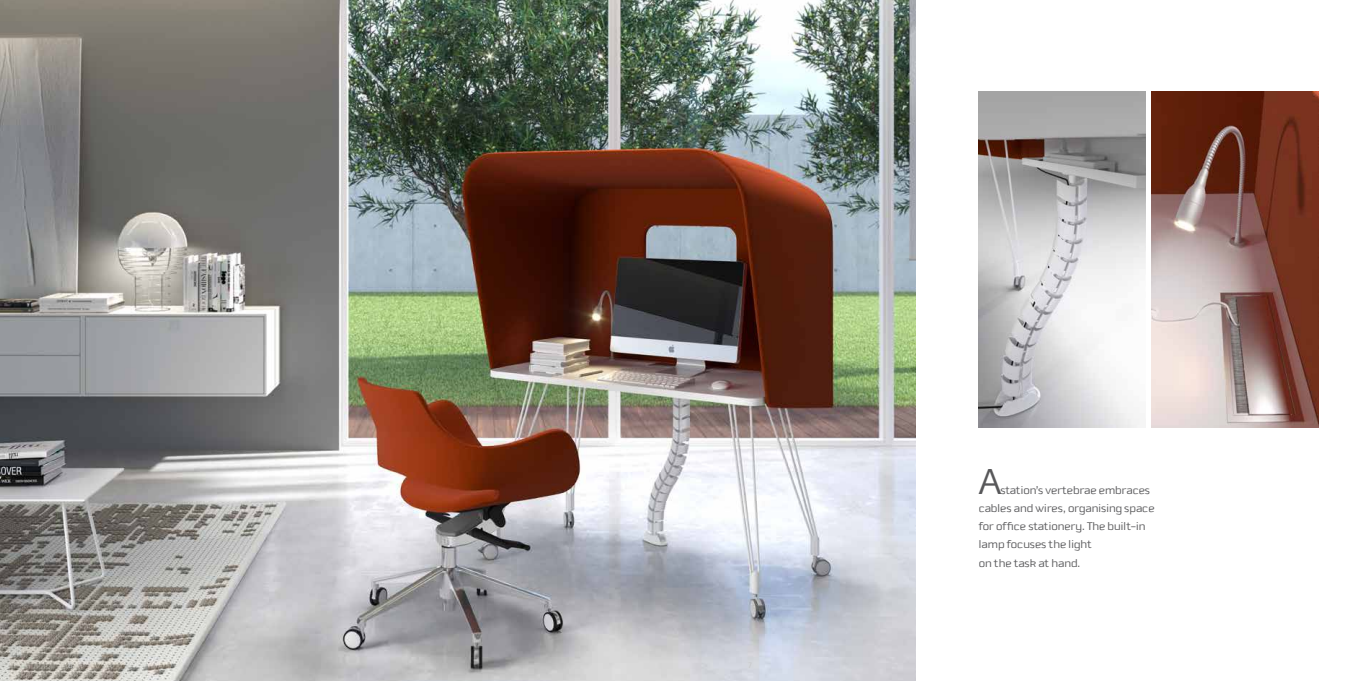
<style>
.page{position:relative;width:1361px;height:681px;background:#fff}
.page>*{position:absolute;margin:0;border:0;box-sizing:border-box;transform-origin:0 0}
.t1{font:300 39px "Downtempo";color:#58585a}
.t2{font:300 12px/18px "Downtempo";color:#58585a}
.t3{font:300 8.5px "Downtempo";color:#c6c7c8}
</style>
<div class="page">
<img style="left:0;top:0;width:915px;height:680px">
<img style="left:979px;top:91px;width:166px;height:336px">
<img style="left:1151px;top:91px;width:167px;height:336px">
<p class="t3" style="left:68px;top:660px;width:6px">6</p>
<h1 class="t1" style="left:979px;top:459px;width:24px">A</h1>
<p class="t2" style="left:979px;top:481px;width:177px;text-indent:22px">station’s vertebrae embraces cables and wires, organising space for office stationery. The built-in lamp focuses the light<br>on the task at hand.</p>
</div>
